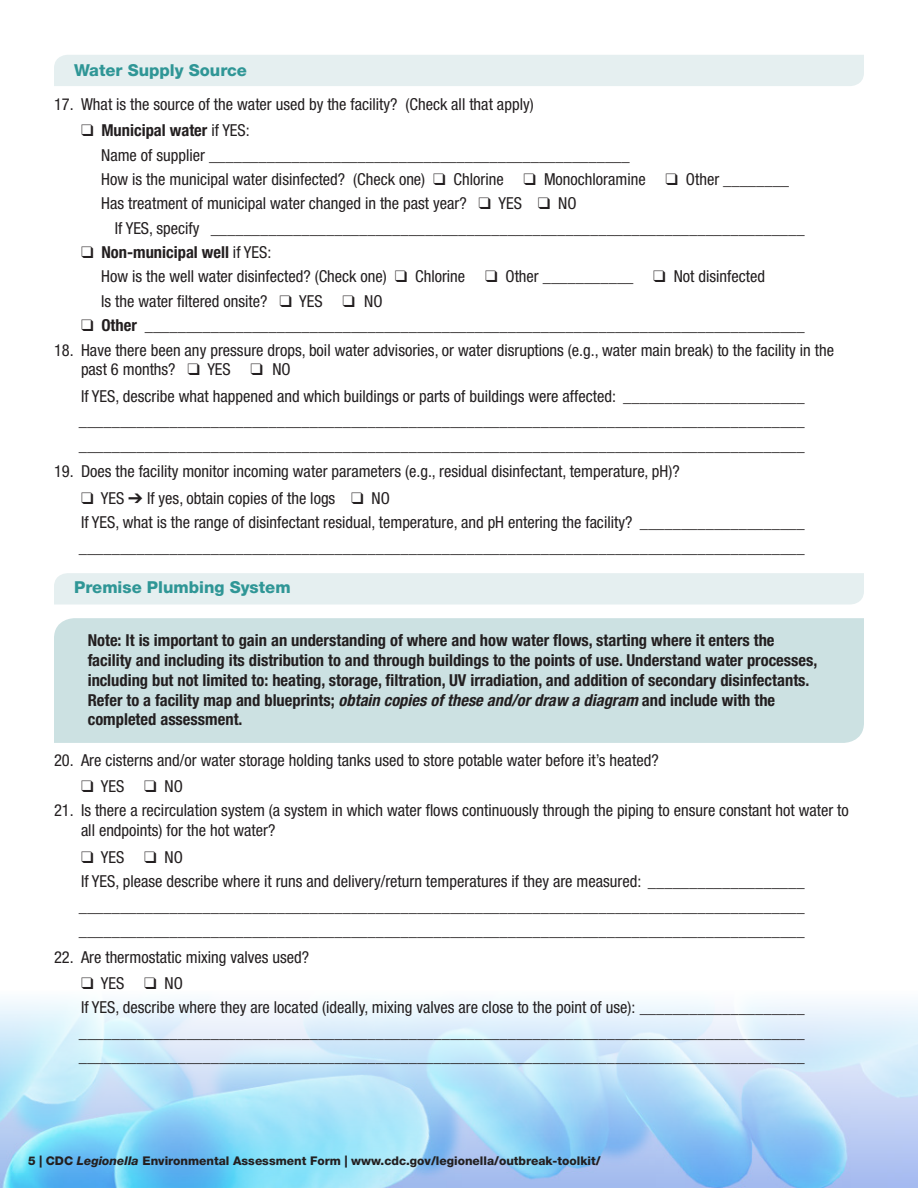
<style>
.page{position:relative;width:918px;height:1188px;background:#fff}
.page>*{position:absolute;margin:0;border:0;box-sizing:border-box;transform-origin:0 0}
.L1_no_bullets{font:condensed 16.5px/24.5px "Helvetica Neue LT Std";color:#231f20}
.note_text{font:700 condensed 16.5px/19.8px "Helvetica Neue LT Std";color:#231f20}
.L1_no_bullets-2{font:700 condensed 16.5px "Helvetica Neue LT Std";color:#231f20}
.t1{font:800 16.5px "Helvetica Neue LT Std";color:#2f9696}
.t2{font:800 12px "Helvetica Neue LT Std";color:#231f20}
.s1{font-weight:400}
.s2{font-weight:700}
.s3{font-style:italic}
</style>
<div class="page">
<img style="left:0;top:1000px;width:918px;height:188px">
<div style="left:54px;top:573px;width:810px;height:31px;background:#e5eff0"></div>
<div style="left:54px;top:55px;width:810px;height:31px;background:#e5eff0"></div>
<div style="left:54px;top:618px;width:810px;height:125px;background:#cce1e2"></div>
<h2 class="t1" style="left:74px;top:61px;width:174px">Water Supply Source</h2>
<p class="L1_no_bullets" style="left:54px;top:91px;width:481px">17. What is the source of the water used by the facility? (Check all that apply)</p>
<p class="L1_no_bullets-2" style="left:81px;top:120px;width:170px">❑ Municipal water <span class="s1">if YES:</span></p>
<p class="L1_no_bullets" style="left:101px;top:142px;width:530px">Name of supplier ___________________________________________________</p>
<p class="L1_no_bullets" style="left:101px;top:167px;width:689px">How is the municipal water disinfected? (Check one) ❑ Chlorine ❑ Monochloramine ❑ Other ________</p>
<p class="L1_no_bullets" style="left:101px;top:191px;width:477px">Has treatment of municipal water changed in the past year? ❑ YES ❑ NO</p>
<p class="L1_no_bullets" style="left:115px;top:216px;width:692px">If YES, specify ________________________________________________________________________</p>
<p class="L1_no_bullets-2" style="left:81px;top:242px;width:192px">❑ Non-municipal well <span class="s1">if YES:</span></p>
<p class="L1_no_bullets" style="left:101px;top:264px;width:665px">How is the well water disinfected? (Check one) ❑ Chlorine ❑ Other ___________ ❑ Not disinfected</p>
<p class="L1_no_bullets" style="left:101px;top:289px;width:283px">Is the water filtered onsite? ❑ YES ❑ NO</p>
<p class="L1_no_bullets" style="left:81px;top:313px;width:725px">❑ <span class="s2">Other</span> ________________________________________________________________________________</p>
<p class="L1_no_bullets" style="left:81px;top:340px;width:754px;line-height:19.8px;text-indent:-27px">18. Have there been any pressure drops, boil water advisories, or water disruptions (e.g., water main break) to the facility in the past 6 months? ❑ YES</p>
<p class="L1_no_bullets" style="left:79px;top:384px;width:728px;text-align:justify">If YES, describe what happened and which buildings or parts of buildings were affected: ______________________ ________________________________________________________________________________________ ________________________________________________________________________________________</p>
<p class="L1_no_bullets" style="left:272px;top:357px;width:20px">NO</p>
<p class="L1_no_bullets" style="left:54px;top:459px;width:627px">19. Does the facility monitor incoming water parameters (e.g., residual disinfectant, temperature, pH)?</p>
<p class="L1_no_bullets" style="left:81px;top:486px;width:256px">❑ ➔ If yes, obtain copies of the logs</p>
<p class="L1_no_bullets" style="left:79px;top:510px;width:728px">If YES, what is the range of disinfectant residual, temperature, and pH entering the facility? ____________________ ________________________________________________________________________________________</p>
<p class="L1_no_bullets" style="left:101px;top:486px;width:25px">YES</p>
<p class="L1_no_bullets" style="left:372px;top:486px;width:20px">NO</p>
<h2 class="t1" style="left:74px;top:577px;width:218px">Premise Plumbing System</h2>
<p class="note_text" style="left:88px;top:630px;width:731px">Note: It is important to gain an understanding of where and how water flows, starting where it enters the facility and including its distribution to and through buildings to the points of use. Understand water processes, including but not limited to: heating, storage, filtration, UV irradiation, and addition of secondary disinfectants.<br>Refer to a facility map and blueprints; <span class="s3">obtain copies of these and/or draw a diagram</span> and include with the completed assessment.</p>
<p class="L1_no_bullets" style="left:54px;top:747px;width:606px">20. Are cisterns and/or water storage holding tanks used to store potable water before it’s heated?</p>
<p class="L1_no_bullets" style="left:81px;top:774px;width:45px">❑ YES</p>
<p class="L1_no_bullets" style="left:165px;top:774px;width:20px">NO</p>
<p class="L1_no_bullets" style="left:81px;top:801px;width:769px;line-height:19.8px;text-indent:-27px">21. Is there a recirculation system (a system in which water flows continuously through the piping to ensure constant hot water to all endpoints) for the hot water?</p>
<p class="L1_no_bullets" style="left:165px;top:845px;width:20px">NO</p>
<p class="L1_no_bullets" style="left:81px;top:845px;width:45px">❑ YES</p>
<p class="L1_no_bullets" style="left:79px;top:869px;width:727px;text-align:justify">If YES, please describe where it runs and delivery/return temperatures if they are measured: ___________________ ________________________________________________________________________________________ ________________________________________________________________________________________</p>
<p class="L1_no_bullets" style="left:54px;top:944px;width:257px">22. Are thermostatic mixing valves used?</p>
<p class="L1_no_bullets" style="left:81px;top:971px;width:45px">❑ YES</p>
<p class="L1_no_bullets" style="left:165px;top:971px;width:20px">NO</p>
<p class="L1_no_bullets" style="left:81px;top:995px;width:725px">If YES, describe where they are located (ideally, mixing valves are close to the point of use): ____________________</p>
<p class="L1_no_bullets" style="left:79px;top:1020px;width:727px">________________________________________________________________________________________ ________________________________________________________________________________________</p>
<p class="t2" style="left:28px;top:1154px;width:574px">5 | CDC <span class="s3">Legionella</span> Environmental Assessment Form | www.cdc.gov/legionella/outbreak-toolkit/</p>
</div>
